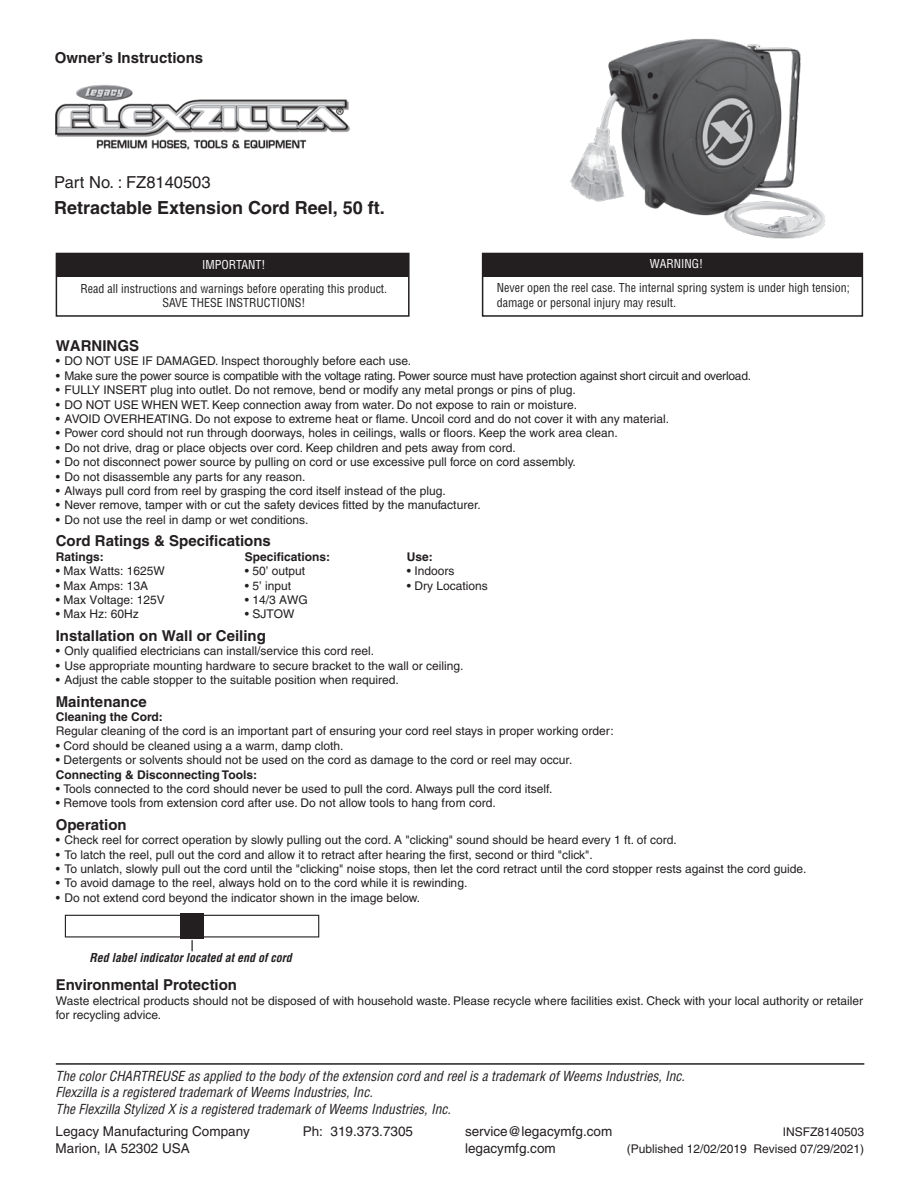
<style>
.page{position:relative;width:918px;height:1188px;background:#fff}
.page>*{position:absolute;margin:0;border:0;box-sizing:border-box;transform-origin:0 0}
.t1{font:700 18px "Helvetica";color:#231f20}
.t2{font:16.5px "Helvetica";color:#231f20}
.t3{font:700 15px "Helvetica";color:#231f20}
.t4{font:italic condensed 13.5px/16.2px "Helvetica";color:#231f20}
.t5{font:13.5px/16.5px "Helvetica";color:#231f20}
.t6{font:12px/14.4px "Helvetica";color:#231f20}
.t7{font:condensed 12px/14.4px "Helvetica";color:#231f20;text-align:center}
.t8{font:12px "Helvetica";letter-spacing:-.02em;color:#231f20}
.t9{font:700 12px "Helvetica";color:#231f20}
.t10{font:italic 700 condensed 12px "Helvetica";color:#231f20}
.t11{font:condensed 12px "Helvetica";color:#fff}
</style>
<div class="page">
<img style="left:570px;top:38px;width:256px;height:201px">
<img style="left:55px;top:85px;width:295px;height:65px">
<div style="left:65px;top:915px;width:254px;height:22px;border:1px solid #231f20"></div>
<div style="left:180px;top:914px;width:24px;height:25px;background:#231f20"></div>
<svg style="left:191px;top:940px;width:2px;height:11px"></svg>
<div style="left:56px;top:253px;width:353px;height:24px;background:#231f20"></div>
<div style="left:56px;top:253px;width:354px;height:64px;border:2px solid #231f20"></div>
<div style="left:482px;top:253px;width:380px;height:24px;background:#231f20"></div>
<div style="left:482px;top:253px;width:381px;height:64px;border:2px solid #231f20"></div>
<hr style="left:56px;top:1063px;width:808px;height:2px;background:#231f20">
<p class="t3" style="left:55px;top:48px;width:150px">Owner’s Instructions</p>
<h2 class="t2" style="left:54px;top:172px;width:158px">Part No. : FZ8140503</h2>
<h1 class="t1" style="left:54px;top:196px;width:332px">Retractable Extension Cord Reel, 50 ft.</h1>
<p class="t11" style="left:202px;top:257px;width:65px">IMPORTANT!</p>
<p class="t7" style="left:80px;top:281px;width:308px">Read all instructions and warnings before operating this product.<br>SAVE THESE INSTRUCTIONS!</p>
<p class="t11" style="left:650px;top:256px;width:55px">WARNING!</p>
<p class="t7" style="left:497px;top:281px;width:355px;text-align:left">Never open the reel case. The internal spring system is under high tension; damage or personal injury may result.</p>
<p class="t3" style="left:56px;top:337px;width:85px">WARNINGS</p>
<p class="t6" style="left:56px;top:354px;width:357px">• DO NOT USE IF DAMAGED. Inspect thoroughly before each use.</p>
<p class="t8" style="left:56px;top:369px;width:697px">• Make sure the power source is compatible with the voltage rating. Power source must have protection against short circuit and overload.</p>
<p class="t6" style="left:56px;top:383px;width:522px">• FULLY INSERT plug into outlet. Do not remove, bend or modify any metal prongs or pins of plug.</p>
<p class="t6" style="left:56px;top:397px;width:523px">• DO NOT USE WHEN WET. Keep connection away from water. Do not expose to rain or moisture.</p>
<p class="t6" style="left:56px;top:412px;width:615px">• AVOID OVERHEATING. Do not expose to extreme heat or flame. Uncoil cord and do not cover it with any material.</p>
<p class="t6" style="left:56px;top:426px;width:563px">• Power cord should not run through doorways, holes in ceilings, walls or floors. Keep the work area clean.</p>
<p class="t6" style="left:56px;top:440px;width:462px">• Do not drive, drag or place objects over cord. Keep children and pets away from cord.</p>
<p class="t6" style="left:56px;top:455px;width:521px">• Do not disconnect power source by pulling on cord or use excessive pull force on cord assembly.</p>
<p class="t6" style="left:56px;top:469px;width:251px">• Do not disassemble any parts for any reason.</p>
<p class="t6" style="left:56px;top:484px;width:391px">• Always pull cord from reel by grasping the cord itself instead of the plug.</p>
<p class="t6" style="left:56px;top:498px;width:426px">• Never remove, tamper with or cut the safety devices fitted by the manufacturer.</p>
<p class="t6" style="left:56px;top:512px;width:254px">• Do not use the reel in damp or wet conditions.</p>
<p class="t3" style="left:56px;top:532px;width:217px">Cord Ratings &amp; Specifications</p>
<p class="t9" style="left:56px;top:549px;width:49px">Ratings:</p>
<p class="t9" style="left:245px;top:549px;width:87px">Specifications:</p>
<p class="t9" style="left:407px;top:549px;width:28px">Use:</p>
<p class="t6" style="left:56px;top:564px;width:110px">• Max Watts: 1625W</p>
<p class="t6" style="left:245px;top:564px;width:62px">• 50’ output</p>
<p class="t6" style="left:407px;top:564px;width:49px">• Indoors</p>
<p class="t6" style="left:56px;top:578px;width:94px">• Max Amps: 13A</p>
<p class="t6" style="left:245px;top:578px;width:48px">• 5’ input</p>
<p class="t6" style="left:407px;top:578px;width:82px">• Dry Locations</p>
<p class="t6" style="left:56px;top:592px;width:110px">• Max Voltage: 125V</p>
<p class="t6" style="left:245px;top:592px;width:64px">• 14/3 AWG</p>
<p class="t6" style="left:56px;top:607px;width:84px">• Max Hz: 60Hz</p>
<p class="t6" style="left:245px;top:607px;width:51px">• SJTOW</p>
<p class="t3" style="left:56px;top:626px;width:212px">Installation on Wall or Ceiling</p>
<p class="t6" style="left:56px;top:644px;width:320px">• Only qualified electricians can install/service this cord reel.</p>
<p class="t6" style="left:56px;top:658px;width:409px">• Use appropriate mounting hardware to secure bracket to the wall or ceiling.</p>
<p class="t6" style="left:56px;top:673px;width:344px">• Adjust the cable stopper to the suitable position when required.</p>
<p class="t3" style="left:56px;top:692px;width:92px">Maintenance</p>
<p class="t9" style="left:56px;top:709px;width:109px">Cleaning the Cord:</p>
<p class="t6" style="left:56px;top:724px;width:559px">Regular cleaning of the cord is an important part of ensuring your cord reel stays in proper working order:</p>
<p class="t6" style="left:56px;top:738px;width:289px">• Cord should be cleaned using a a warm, damp cloth.</p>
<p class="t6" style="left:56px;top:753px;width:518px">• Detergents or solvents should not be used on the cord as damage to the cord or reel may occur.</p>
<p class="t9" style="left:56px;top:767px;width:203px">Connecting &amp; Disconnecting Tools:</p>
<p class="t6" style="left:56px;top:781px;width:498px">• Tools connected to the cord should never be used to pull the cord. Always pull the cord itself.</p>
<p class="t6" style="left:56px;top:796px;width:441px">• Remove tools from extension cord after use. Do not allow tools to hang from cord.</p>
<p class="t3" style="left:56px;top:815px;width:72px">Operation</p>
<p class="t6" style="left:56px;top:833px;width:623px">• Check reel for correct operation by slowly pulling out the cord. A "clicking" sound should be heard every 1 ft. of cord.</p>
<p class="t6" style="left:56px;top:847px;width:539px">• To latch the reel, pull out the cord and allow it to retract after hearing the first, second or third "click".</p>
<p class="t6" style="left:56px;top:862px;width:752px">• To unlatch, slowly pull out the cord until the "clicking" noise stops, then let the cord retract until the cord stopper rests against the cord guide.</p>
<p class="t6" style="left:56px;top:876px;width:413px">• To avoid damage to the reel, always hold on to the cord while it is rewinding.</p>
<p class="t6" style="left:56px;top:890px;width:366px">• Do not extend cord beyond the indicator shown in the image below.</p>
<p class="t10" style="left:89px;top:950px;width:204px">Red label indicator located at end of cord</p>
<p class="t3" style="left:56px;top:976px;width:183px">Environmental Protection</p>
<p class="t6" style="left:56px;top:993px;width:809px">Waste electrical products should not be disposed of with household waste. Please recycle where facilities exist. Check with your local authority or retailer for recycling advice.</p>
<p class="t4" style="left:56px;top:1068px;width:631px">The color CHARTREUSE as applied to the body of the extension cord and reel is a trademark of Weems Industries, Inc.<br>Flexzilla is a registered trademark of Weems Industries, Inc.<br>The Flexzilla Stylized X is a registered trademark of Weems Industries, Inc.</p>
<p class="t5" style="left:56px;top:1123px;width:196px">Legacy Manufacturing Company<br>Marion, IA 52302 USA</p>
<p class="t5" style="left:303px;top:1123px;width:112px">Ph: 319.373.7305</p>
<p class="t5" style="left:465px;top:1123px;width:149px">service@legacymfg.com legacymfg.com</p>
<p class="t6" style="left:627px;top:1123px;width:239px;line-height:16.6px;text-align:right">INSFZ8140503<br>(Published 12/02/2019 Revised 07/29/2021)</p>
</div>
